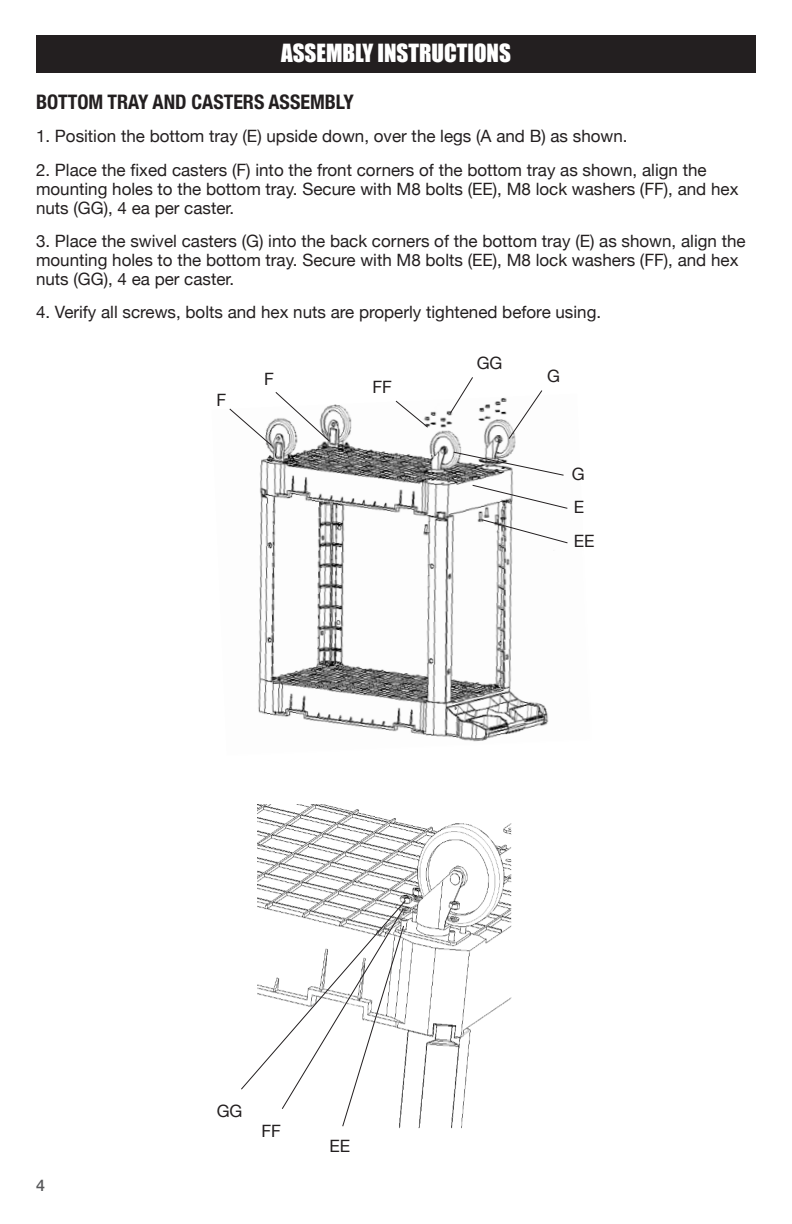
<style>
.page{position:relative;width:792px;height:1224px;background:#fff}
.page>*{position:absolute;margin:0;border:0;box-sizing:border-box;transform-origin:0 0}
.t1{font:23px "Impact";color:#fff}
.Sub-Heading{font:700 condensed 20px "Helvetica Neue";color:#231f20}
.Sub-Heading-2{font:17px/19px "Helvetica Neue";color:#231f20}
.t2{font:500 16px "Helvetica Neue";color:#57585a}
</style>
<div class="page">
<div style="left:36px;top:35px;width:720px;height:37px;background:#231f20"></div>
<img style="left:258px;top:397px;width:291px;height:345px">
<img style="left:257px;top:804px;width:255px;height:325px">
<svg style="left:508px;top:390px;width:35px;height:50px"></svg>
<svg style="left:229px;top:392px;width:102px;height:55px"></svg>
<svg style="left:449px;top:377px;width:25px;height:37px"></svg>
<svg style="left:395px;top:400px;width:34px;height:29px"></svg>
<svg style="left:471px;top:484px;width:97px;height:26px"></svg>
<svg style="left:481px;top:519px;width:87px;height:25px"></svg>
<svg style="left:452px;top:451px;width:112px;height:25px"></svg>
<svg style="left:241px;top:899px;width:166px;height:228px"></svg>
<p class="t1" style="left:281px;top:35px;width:231px">ASSEMBLY INSTRUCTIONS</p>
<p class="Sub-Heading" style="left:36px;top:85px;width:319px">BOTTOM TRAY AND CASTERS ASSEMBLY</p>
<p class="Sub-Heading-2" style="left:36px;top:128px;width:593px">1. Position the bottom tray (E) upside down, over the legs (A and B) as shown.</p>
<p class="Sub-Heading-2" style="left:36px;top:161px;width:704px">2. Place the fixed casters (F) into the front corners of the bottom tray as shown, align the mounting holes to the bottom tray. Secure with M8 bolts (EE), M8 lock washers (FF), and hex nuts (GG), 4 ea per caster.</p>
<p class="Sub-Heading-2" style="left:36px;top:232px;width:711px">3. Place the swivel casters (G) into the back corners of the bottom tray (E) as shown, align the mounting holes to the bottom tray. Secure with M8 bolts (EE), M8 lock washers (FF), and hex nuts (GG), 4 ea per caster.</p>
<p class="Sub-Heading-2" style="left:36px;top:304px;width:567px">4. Verify all screws, bolts and hex nuts are properly tightened before using.</p>
<p class="Sub-Heading-2" style="left:217px;top:391px;width:11px">F</p>
<p class="Sub-Heading-2" style="left:477px;top:354px;width:27px">GG</p>
<p class="Sub-Heading-2" style="left:264px;top:371px;width:11px">F</p>
<p class="Sub-Heading-2" style="left:547px;top:367px;width:14px">G</p>
<p class="Sub-Heading-2" style="left:372px;top:378px;width:21px">FF</p>
<p class="Sub-Heading-2" style="left:572px;top:465px;width:14px">G</p>
<p class="Sub-Heading-2" style="left:574px;top:499px;width:12px">E</p>
<p class="Sub-Heading-2" style="left:574px;top:533px;width:22px">EE</p>
<p class="t2" style="left:36px;top:1172px;width:10px">4</p>
<p class="Sub-Heading-2" style="left:217px;top:1103px;width:27px">GG</p>
<p class="Sub-Heading-2" style="left:261px;top:1123px;width:21px">FF</p>
<p class="Sub-Heading-2" style="left:329px;top:1137px;width:22px">EE</p>
</div>
